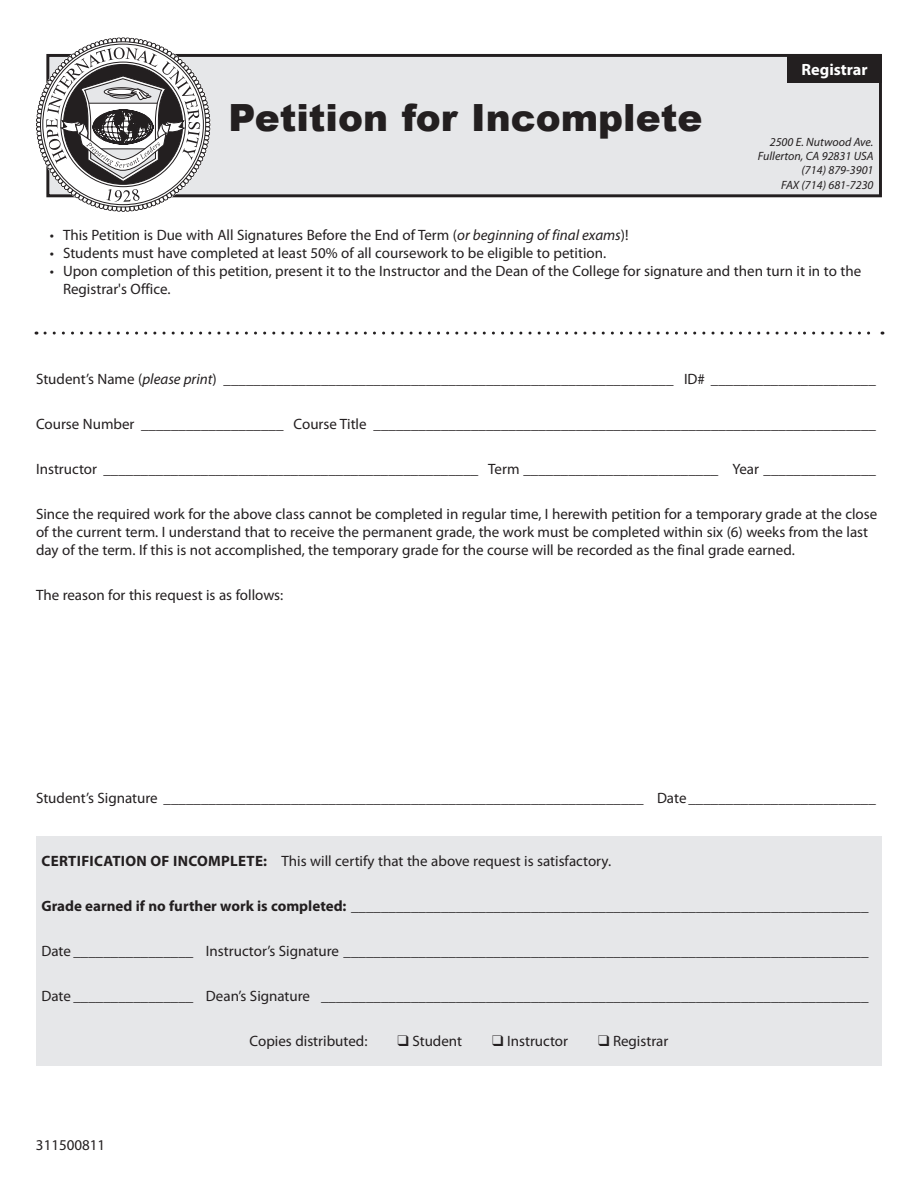
<style>
.page{position:relative;width:918px;height:1188px;background:#fff}
.page>*{position:absolute;margin:0;border:0;box-sizing:border-box;transform-origin:0 0}
.t1{font:900 37.5px "Arial";color:#231f20}
.t2{font:700 16.35px "Myriad Pro";color:#fff}
.text{font:15px/18px "Myriad Pro";color:#231f20}
.level_1{font:15px "Myriad Pro";color:#231f20}
.t3{font:italic 12px "Myriad Pro";color:#231f20}
.s1{font-style:italic}
.s2{font-weight:700}
</style>
<div class="page">
<div style="left:36px;top:837px;width:846px;height:229px;background:#e6e7e9"></div>
<div style="left:48px;top:55px;width:832px;height:141px;background:#e6e7e9"></div>
<div style="left:46px;top:54px;width:836px;height:143px;border:3px solid #231f20"></div>
<div style="left:787px;top:56px;width:95px;height:27px;background:#231f20"></div>
<svg style="left:36px;top:37px;width:175px;height:175px"></svg>
<svg style="left:45px;top:332px;width:838px;height:3px"></svg>
<p class="t1" style="left:229px;top:91px;width:475px">Petition for Incomplete</p>
<p class="t2" style="left:802px;top:59px;width:68px">Registrar</p>
<p class="t3" style="left:770px;top:134px;width:105px">2500 E. Nutwood Ave.</p>
<p class="t3" style="left:758px;top:148px;width:117px">Fullerton, CA 92831 USA</p>
<p class="t3" style="left:802px;top:163px;width:73px">(714) 879-3901</p>
<p class="t3" style="left:781px;top:177px;width:94px">FAX (714) 681-7230</p>
<p class="text" style="left:50px;top:226px;width:580px">• This Petition is Due with All Signatures Before the End of Term (<span class="s1">or beginning of final exams</span>)!</p>
<p class="text" style="left:50px;top:244px;width:558px">• Students must have completed at least 50% of all coursework to be eligible to petition.</p>
<p class="text" style="left:63px;top:262px;width:800px;text-indent:-13px">• Upon completion of this petition, present it to the Instructor and the Dean of the College for signature and then turn it in to the<br>Registrar's Office.</p>
<p class="text" style="left:36px;top:370px;width:841px">Student’s Name (<span class="s1">please print</span>) ____________________________________________________________ ID# ______________________</p>
<p class="text" style="left:36px;top:415px;width:842px">Course Number ___________________ Course Title ___________________________________________________________________</p>
<p class="text" style="left:36px;top:460px;width:842px">Instructor __________________________________________________ Term __________________________ Year _______________</p>
<p class="text" style="left:36px;top:505px;width:843px">Since the required work for the above class cannot be completed in regular time, I herewith petition for a temporary grade at the close of the current term. I understand that to receive the permanent grade, the work must be completed within six (6) weeks from the last day of the term. If this is not accomplished, the temporary grade for the course will be recorded as the final grade earned.</p>
<p class="text" style="left:36px;top:586px;width:249px">The reason for this request is as follows:</p>
<p class="text" style="left:36px;top:788px;width:841px">Student’s Signature ________________________________________________________________ Date _________________________</p>
<p class="text" style="left:42px;top:851px;width:571px"><span class="s2">CERTIFICATION OF INCOMPLETE:</span> This will certify that the above request is satisfactory.</p>
<p class="text" style="left:41px;top:896px;width:829px"><span class="s2">Grade earned if no further work is completed:</span> _____________________________________________________________________</p>
<p class="text" style="left:41px;top:941px;width:829px">Date ________________ Instructor’s Signature ______________________________________________________________________</p>
<p class="text" style="left:41px;top:986px;width:829px">Date ________________ Dean’s Signature _________________________________________________________________________</p>
<p class="text" style="left:250px;top:1031px;width:119px">Copies distributed:</p>
<p class="text" style="left:398px;top:1031px;width:66px">❑ Student</p>
<p class="text" style="left:492px;top:1031px;width:77px">❑ Instructor</p>
<p class="text" style="left:598px;top:1031px;width:72px">❑ Registrar</p>
<p class="level_1" style="left:36px;top:1135px;width:71px">311500811</p>
</div>
